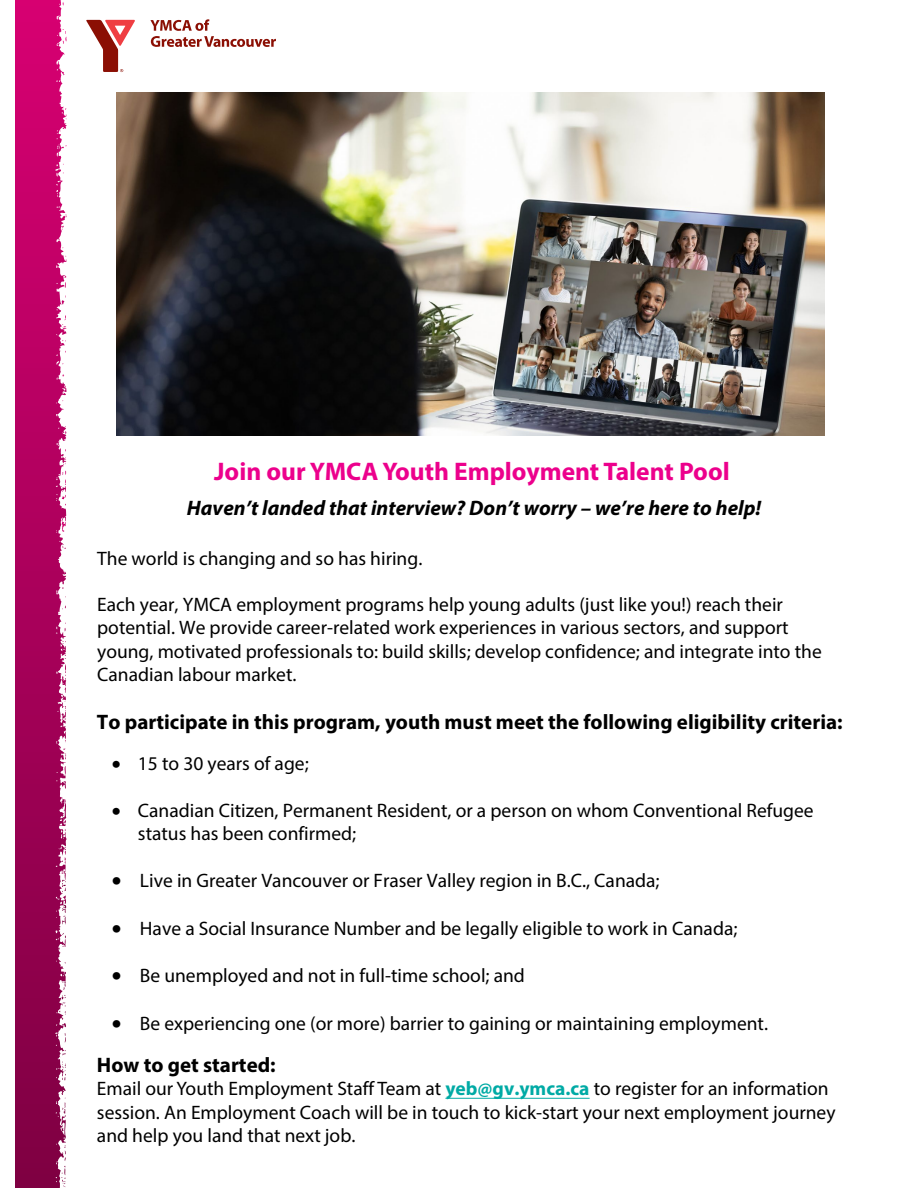
<style>
.page{position:relative;width:918px;height:1188px;background:#fff}
.page>*{position:absolute;margin:0;border:0;box-sizing:border-box;transform-origin:0 0}
.t1{font:700 25.5px "Myriad Pro";color:#ec008c}
.t2{font:700 21px "Myriad Pro";color:#000}
.t3{font:italic 700 21px "Myriad Pro";color:#000}
.t4{font:19.5px/23.4px "Myriad Pro";color:#000}
.s1{font-weight:700;color:#00aaa5}
</style>
<div class="page">
<svg style="left:15px;top:0;width:51px;height:1188px;background:#b11568"></svg>
<svg style="left:64px;top:275px;width:3px;height:13px"></svg>
<svg style="left:64px;top:701px;width:2px;height:10px"></svg>
<svg style="left:61px;top:904px;width:6px;height:21px"></svg>
<svg style="left:61px;top:1146px;width:5px;height:41px"></svg>
<svg style="left:63px;top:29px;width:4px;height:15px"></svg>
<svg style="left:62px;top:933px;width:4px;height:5px"></svg>
<svg style="left:59px;top:981px;width:7px;height:34px"></svg>
<svg style="left:62px;top:0;width:2px;height:6px"></svg>
<svg style="left:61px;top:471px;width:5px;height:35px"></svg>
<svg style="left:62px;top:654px;width:5px;height:39px"></svg>
<svg style="left:86px;top:20px;width:49px;height:52px"></svg>
<svg style="left:150px;top:19px;width:126px;height:28px"></svg>
<hr style="left:445px;top:1098px;width:145px;height:1px;background:#00aaa5">
<img style="left:116px;top:93px;width:708px;height:342px">
<h1 class="t1" style="left:214px;top:454px;width:517px">Join our YMCA Youth Employment Talent Pool</h1>
<p class="t3" style="left:187px;top:494px;width:576px">Haven’t landed that interview? Don’t worry – we’re here to help!</p>
<p class="t4" style="left:97px;top:546px;width:327px">The world is changing and so has hiring.</p>
<p class="t4" style="left:97px;top:592px;width:726px">Each year, YMCA employment programs help young adults (just like you!) reach their potential. We provide career-related work experiences in various sectors, and support young, motivated professionals to: build skills; develop confidence; and integrate into the Canadian labour market.</p>
<p class="t2" style="left:97px;top:709px;width:747px">To participate in this program, youth must meet the following eligibility criteria:</p>
<p class="t4" style="left:112px;top:751px;width:198px">• 15 to 30 years of age;</p>
<p class="t4" style="left:138px;top:799px;width:677px;line-height:23px;text-indent:-26px">• Canadian Citizen, Permanent Resident, or a person on whom Conventional Refugee status has been confirmed;</p>
<p class="t4" style="left:112px;top:869px;width:549px">• Live in Greater Vancouver or Fraser Valley region in B.C., Canada;</p>
<p class="t4" style="left:112px;top:916px;width:627px">• Have a Social Insurance Number and be legally eligible to work in Canada;</p>
<p class="t4" style="left:112px;top:963px;width:415px">• Be unemployed and not in full-time school; and</p>
<p class="t4" style="left:112px;top:1011px;width:658px">• Be experiencing one (or more) barrier to gaining or maintaining employment.</p>
<p class="t2" style="left:97px;top:1051px;width:180px">How to get started:</p>
<p class="t4" style="left:97px;top:1077px;width:740px">Email our Youth Employment Staff Team at <span class="s1">yeb@gv.ymca.ca</span> to register for an information session. An Employment Coach will be in touch to kick-start your next employment journey and help you land that next job.</p>
</div>
